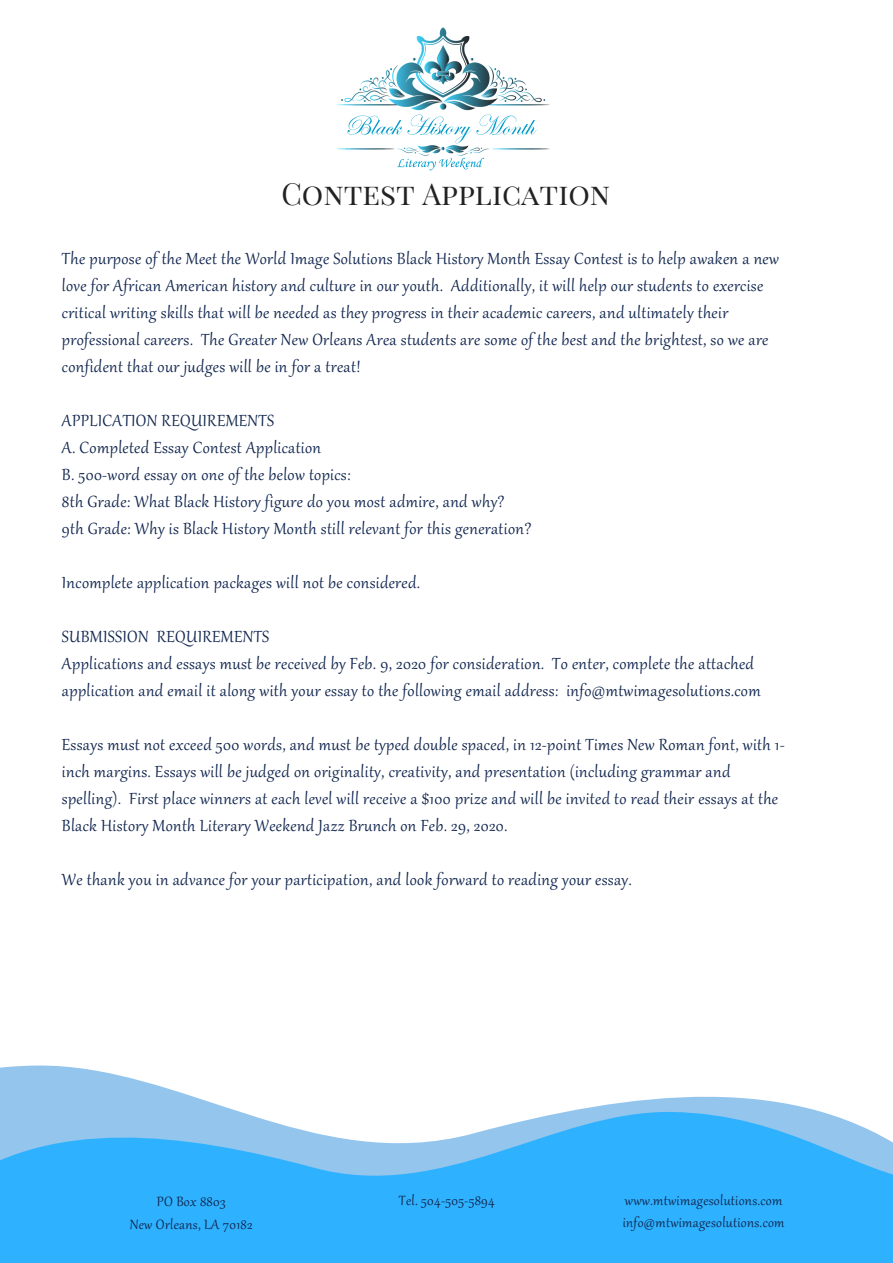
<style>
.page{position:relative;width:893px;height:1263px;background:#fff}
.page>*{position:absolute;margin:0;border:0;box-sizing:border-box;transform-origin:0 0}
.t1{font:29.85px "Playfair Display SC";color:#222}
.t2{font:19.8px/27px "Gabriola";letter-spacing:.02em;color:#10254e}
.t3{font:16.5px/22.5px "Gabriola";letter-spacing:.02em;color:#10254e;text-align:center}
</style>
<div class="page">
<svg style="left:0;top:1065px;width:815px;height:45px"></svg>
<svg style="left:0;top:1110px;width:893px;height:153px;background:#4bb9fb"></svg>
<img style="left:336px;top:27px;width:214px;height:144px">
<h1 class="t1" style="left:281px;top:173px;width:330px">Contest Application</h1>
<p class="t2" style="left:62px;top:246px;width:718px">The purpose of the Meet the World Image Solutions Black History Month Essay Contest is to help awaken a new love for African American history and culture in our youth. Additionally, it will help our students to exercise critical writing skills that will be needed as they progress in their academic careers, and ultimately their professional careers. The Greater New Orleans Area students are some of the best and the brightest, so we are confident that our judges will be in for a treat!</p>
<p class="t2" style="left:62px;top:408px;width:471px">APPLICATION REQUIREMENTS<br>A. Completed Essay Contest Application<br>B. 500-word essay on one of the below topics:<br>8th Grade: What Black History figure do you most admire, and why?<br>9th Grade: Why is Black History Month still relevant for this generation?</p>
<p class="t2" style="left:62px;top:571px;width:360px">Incomplete application packages will not be considered.</p>
<p class="t2" style="left:62px;top:625px;width:700px">SUBMISSION REQUIREMENTS<br>Applications and essays must be received by Feb. 9, 2020 for consideration. To enter, complete the attached application and email it along with your essay to the following email address: info@mtwimagesolutions.com</p>
<p class="t2" style="left:62px;top:733px;width:724px">Essays must not exceed 500 words, and must be typed double spaced, in 12-point Times New Roman font, with 1- inch margins. Essays will be judged on originality, creativity, and presentation (including grammar and spelling). First place winners at each level will receive a $100 prize and will be invited to read their essays at the Black History Month Literary Weekend Jazz Brunch on Feb. 29, 2020.</p>
<p class="t2" style="left:62px;top:868px;width:571px">We thank you in advance for your participation, and look forward to reading your essay.</p>
<p class="t3" style="left:130px;top:1192px;width:124px">PO Box 8803<br>New Orleans, LA 70182</p>
<p class="t3" style="left:399px;top:1190px;width:97px">Tel. 504-505-5894</p>
<p class="t3" style="left:623px;top:1190px;width:163px;text-align:left">www.mtwimagesolutions.com info@mtwimagesolutions.com</p>
</div>
